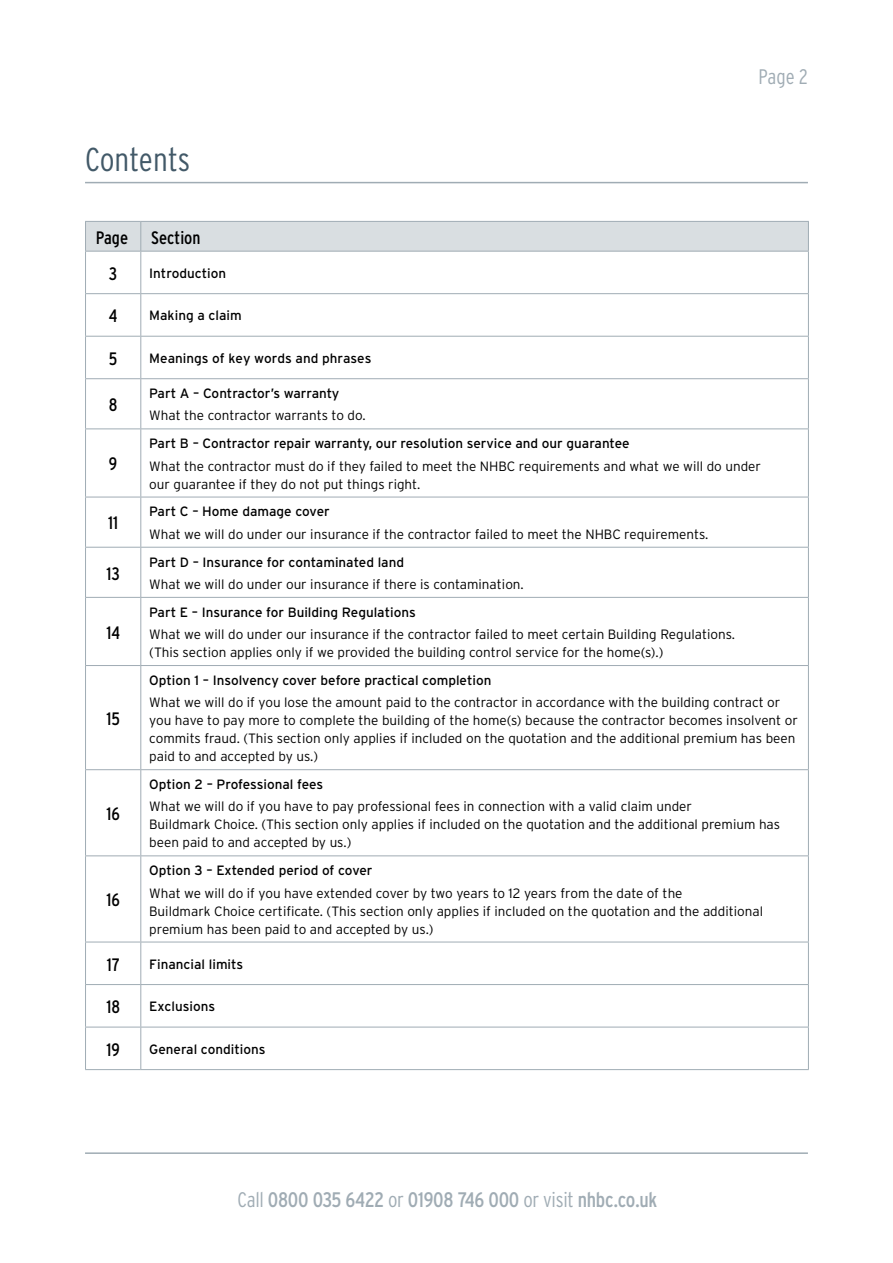
<style>
.page{position:relative;width:893px;height:1263px;background:#fff}
.page>*{position:absolute;margin:0;border:0;box-sizing:border-box;transform-origin:0 0}
.t1{font:300 condensed 33px "Interstate";letter-spacing:.005em;color:#425968}
.t2{font:condensed 21px "Interstate";letter-spacing:-.01em;color:#a0acb4}
.t3{font:300 condensed 21px "Interstate";color:#a0acb4}
.t4{font:condensed 18px "Interstate";color:#000}
.t5{font:300 13.5px/18px "Interstate";color:#000}
.t6{font:13.5px "Interstate";color:#000}
.s1{font-weight:300}
</style>
<div class="page">
<hr style="left:85px;top:1152px;width:723px;height:2px;background:#a0acb4">
<hr style="left:0;top:885px;width:1px;height:267px;background:#89c1c8">
<svg style="left:85px;top:221px;width:724px;height:30px;background:#d6dbde"></svg>
<hr style="left:85px;top:251px;width:56px;height:1px;background:#a0acb4">
<hr style="left:85px;top:251px;width:1px;height:42px;background:#a0acb4">
<hr style="left:141px;top:251px;width:668px;height:1px;background:#a0acb4">
<hr style="left:140px;top:251px;width:1px;height:42px;background:#a0acb4">
<hr style="left:808px;top:251px;width:1px;height:42px;background:#a0acb4">
<hr style="left:85px;top:293px;width:56px;height:1px;background:#a0acb4">
<hr style="left:85px;top:294px;width:1px;height:42px;background:#a0acb4">
<hr style="left:141px;top:293px;width:668px;height:1px;background:#a0acb4">
<hr style="left:140px;top:294px;width:1px;height:42px;background:#a0acb4">
<hr style="left:808px;top:294px;width:1px;height:42px;background:#a0acb4">
<hr style="left:85px;top:336px;width:56px;height:1px;background:#a0acb4">
<hr style="left:85px;top:337px;width:1px;height:41px;background:#a0acb4">
<hr style="left:141px;top:336px;width:668px;height:1px;background:#a0acb4">
<hr style="left:140px;top:337px;width:1px;height:41px;background:#a0acb4">
<hr style="left:808px;top:337px;width:1px;height:41px;background:#a0acb4">
<hr style="left:85px;top:378px;width:56px;height:1px;background:#a0acb4">
<hr style="left:85px;top:379px;width:1px;height:49px;background:#a0acb4">
<hr style="left:141px;top:378px;width:668px;height:1px;background:#a0acb4">
<hr style="left:140px;top:379px;width:1px;height:49px;background:#a0acb4">
<hr style="left:808px;top:379px;width:1px;height:49px;background:#a0acb4">
<hr style="left:85px;top:428px;width:56px;height:1px;background:#a0acb4">
<hr style="left:85px;top:429px;width:1px;height:68px;background:#a0acb4">
<hr style="left:141px;top:428px;width:668px;height:1px;background:#a0acb4">
<hr style="left:140px;top:429px;width:1px;height:68px;background:#a0acb4">
<hr style="left:808px;top:429px;width:1px;height:68px;background:#a0acb4">
<hr style="left:85px;top:497px;width:56px;height:1px;background:#a0acb4">
<hr style="left:85px;top:497px;width:1px;height:50px;background:#a0acb4">
<hr style="left:141px;top:497px;width:668px;height:1px;background:#a0acb4">
<hr style="left:140px;top:497px;width:1px;height:50px;background:#a0acb4">
<hr style="left:808px;top:497px;width:1px;height:50px;background:#a0acb4">
<hr style="left:85px;top:547px;width:56px;height:1px;background:#a0acb4">
<hr style="left:85px;top:548px;width:1px;height:49px;background:#a0acb4">
<hr style="left:141px;top:547px;width:668px;height:1px;background:#a0acb4">
<hr style="left:140px;top:548px;width:1px;height:49px;background:#a0acb4">
<hr style="left:808px;top:548px;width:1px;height:49px;background:#a0acb4">
<hr style="left:85px;top:597px;width:56px;height:1px;background:#a0acb4">
<hr style="left:85px;top:598px;width:1px;height:67px;background:#a0acb4">
<hr style="left:141px;top:597px;width:668px;height:1px;background:#a0acb4">
<hr style="left:140px;top:598px;width:1px;height:67px;background:#a0acb4">
<hr style="left:808px;top:598px;width:1px;height:67px;background:#a0acb4">
<hr style="left:85px;top:665px;width:56px;height:1px;background:#a0acb4">
<hr style="left:85px;top:666px;width:1px;height:103px;background:#a0acb4">
<hr style="left:141px;top:665px;width:668px;height:1px;background:#a0acb4">
<hr style="left:140px;top:666px;width:1px;height:103px;background:#a0acb4">
<hr style="left:808px;top:666px;width:1px;height:103px;background:#a0acb4">
<hr style="left:85px;top:769px;width:56px;height:1px;background:#a0acb4">
<hr style="left:85px;top:770px;width:1px;height:85px;background:#a0acb4">
<hr style="left:141px;top:769px;width:668px;height:1px;background:#a0acb4">
<hr style="left:140px;top:770px;width:1px;height:85px;background:#a0acb4">
<hr style="left:808px;top:770px;width:1px;height:85px;background:#a0acb4">
<hr style="left:85px;top:855px;width:56px;height:1px;background:#a0acb4">
<hr style="left:85px;top:856px;width:1px;height:86px;background:#a0acb4">
<hr style="left:141px;top:855px;width:668px;height:1px;background:#a0acb4">
<hr style="left:140px;top:856px;width:1px;height:86px;background:#a0acb4">
<hr style="left:808px;top:856px;width:1px;height:86px;background:#a0acb4">
<hr style="left:85px;top:942px;width:56px;height:1px;background:#a0acb4">
<hr style="left:85px;top:942px;width:1px;height:42px;background:#a0acb4">
<hr style="left:141px;top:942px;width:668px;height:1px;background:#a0acb4">
<hr style="left:140px;top:942px;width:1px;height:42px;background:#a0acb4">
<hr style="left:808px;top:942px;width:1px;height:42px;background:#a0acb4">
<hr style="left:85px;top:984px;width:56px;height:1px;background:#a0acb4">
<hr style="left:85px;top:985px;width:1px;height:42px;background:#a0acb4">
<hr style="left:141px;top:984px;width:668px;height:1px;background:#a0acb4">
<hr style="left:140px;top:985px;width:1px;height:42px;background:#a0acb4">
<hr style="left:808px;top:985px;width:1px;height:42px;background:#a0acb4">
<hr style="left:85px;top:1027px;width:56px;height:1px;background:#a0acb4">
<hr style="left:85px;top:1027px;width:1px;height:42px;background:#a0acb4">
<hr style="left:141px;top:1027px;width:668px;height:1px;background:#a0acb4">
<hr style="left:140px;top:1027px;width:1px;height:42px;background:#a0acb4">
<hr style="left:808px;top:1027px;width:1px;height:42px;background:#a0acb4">
<hr style="left:85px;top:1069px;width:56px;height:1px;background:#a0acb4">
<hr style="left:141px;top:1069px;width:668px;height:1px;background:#a0acb4">
<hr style="left:85px;top:182px;width:723px;height:1px;background:#a0acb4">
<h1 class="t1" style="left:85px;top:141px;width:107px">Contents</h1>
<h3 class="t4" style="left:96px;top:227px;width:34px">Page</h3>
<h3 class="t4" style="left:151px;top:227px;width:51px">Section</h3>
<h3 class="t4" style="left:109px;top:263px;width:10px">3</h3>
<p class="t6" style="left:149px;top:266px;width:78px">Introduction</p>
<h3 class="t4" style="left:109px;top:306px;width:10px">4</h3>
<p class="t6" style="left:149px;top:308px;width:94px">Making a claim</p>
<h3 class="t4" style="left:109px;top:348px;width:10px">5</h3>
<p class="t6" style="left:149px;top:351px;width:224px">Meanings of key words and phrases</p>
<h3 class="t4" style="left:109px;top:395px;width:10px">8</h3>
<p class="t6" style="left:149px;top:386px;width:192px">Part A – Contractor’s warranty</p>
<p class="t5" style="left:149px;top:406px;width:218px">What the contractor warrants to do.</p>
<h2 class="t3" style="left:758px;top:64px;width:51px">Page 2</h2>
<h3 class="t4" style="left:109px;top:454px;width:10px">9</h3>
<h3 class="t4" style="left:108px;top:513px;width:11px">11</h3>
<h3 class="t4" style="left:107px;top:563px;width:15px">13</h3>
<h3 class="t4" style="left:106px;top:622px;width:15px">14</h3>
<h3 class="t4" style="left:106px;top:708px;width:15px">15</h3>
<h3 class="t4" style="left:106px;top:804px;width:15px">16</h3>
<h3 class="t4" style="left:106px;top:890px;width:15px">16</h3>
<p class="t6" style="left:149px;top:436px;width:482px">Part B – Contractor repair warranty, our resolution service and our guarantee</p>
<p class="t5" style="left:149px;top:457px;width:613px">What the contractor must do if they failed to meet the NHBC requirements and what we will do under our guarantee if they do not put things right.</p>
<p class="t6" style="left:149px;top:504px;width:182px">Part C – Home damage cover</p>
<p class="t5" style="left:149px;top:525px;width:561px">What we will do under our insurance if the contractor failed to meet the NHBC requirements.</p>
<p class="t6" style="left:149px;top:554px;width:256px">Part D – Insurance for contaminated land</p>
<p class="t5" style="left:149px;top:575px;width:376px">What we will do under our insurance if there is contamination.</p>
<p class="t6" style="left:149px;top:604px;width:268px">Part E – Insurance for Building Regulations</p>
<p class="t5" style="left:149px;top:625px;width:587px">What we will do under our insurance if the contractor failed to meet certain Building Regulations. (This section applies only if we provided the building control service for the home(s).)</p>
<p class="t6" style="left:149px;top:673px;width:344px">Option 1 – Insolvency cover before practical completion</p>
<p class="t5" style="left:149px;top:693px;width:650px">What we will do if you lose the amount paid to the contractor in accordance with the building contract or you have to pay more to complete the building of the home(s) because the contractor becomes insolvent or commits fraud. (This section only applies if included on the quotation and the additional premium has been paid to and accepted by us.)</p>
<p class="t6" style="left:149px;top:777px;width:175px">Option 2 – Professional fees</p>
<p class="t5" style="left:149px;top:797px;width:632px">What we will do if you have to pay professional fees in connection with a valid claim under<br>Buildmark Choice. (This section only applies if included on the quotation and the additional premium has been paid to and accepted by us.)</p>
<p class="t6" style="left:149px;top:863px;width:225px">Option 3 – Extended period of cover</p>
<p class="t5" style="left:149px;top:884px;width:615px">What we will do if you have extended cover by two years to 12 years from the date of the<br>Buildmark Choice certificate. (This section only applies if included on the quotation and the additional premium has been paid to and accepted by us.)</p>
<h3 class="t4" style="left:107px;top:954px;width:14px">17</h3>
<p class="t6" style="left:149px;top:956px;width:95px">Financial limits</p>
<h3 class="t4" style="left:106px;top:997px;width:15px">18</h3>
<p class="t6" style="left:149px;top:999px;width:67px">Exclusions</p>
<h3 class="t4" style="left:106px;top:1039px;width:15px">19</h3>
<p class="t6" style="left:149px;top:1041px;width:118px">General conditions</p>
<h2 class="t2" style="left:238px;top:1188px;width:421px"><span class="s1">Call</span> 0800 035 6422 <span class="s1">or</span> 01908 746 000 <span class="s1">or visit</span> nhbc.co.uk</h2>
</div>
